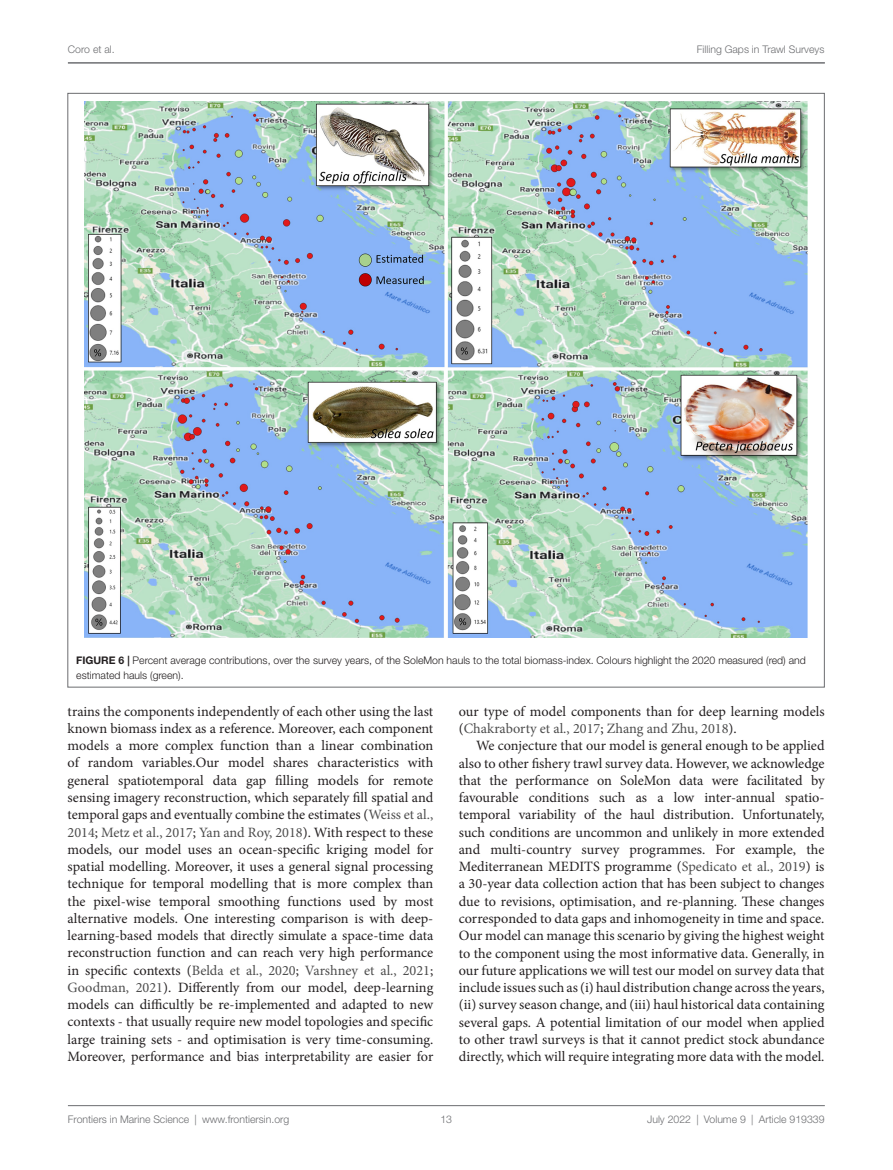
<style>
.page{position:relative;width:893px;height:1170px;background:#fff}
.page>*{position:absolute;margin:0;border:0;box-sizing:border-box;transform-origin:0 0}
.ParaIndent{font:14.25px/17.2px "Minion Pro";color:#231f20;text-align:justify}
.FigCaption{font:300 10.5px/14.2px "Helvetica Neue LT Std";color:#231f20}
.t1{font:300 10.5px "Helvetica Neue LT Std";color:#6c6d70}
.s1{font-weight:700}
.s2{color:#4d4d4d}
</style>
<div class="page">
<hr style="left:68px;top:1105px;width:757px;height:1px;background:#6c6d70">
<hr style="left:68px;top:63px;width:757px;height:1px;background:#6c6d70">
<img style="left:85px;top:102px;width:722px;height:535px">
<p class="t1" style="left:68px;top:43px;width:48px">Coro et al.</p>
<p class="t1" style="left:697px;top:43px;width:129px">Filling Gaps in Trawl Surveys</p>
<p class="FigCaption" style="left:76px;top:653px;width:731px"><span class="s1">FIGURE 6 |</span> Percent average contributions, over the survey years, of the SoleMon hauls to the total biomass-index. Colours highlight the 2020 measured (red) and estimated hauls (green).</p>
<p class="ParaIndent" style="left:68px;top:702px;width:367px">trains the components independently of each other using the last known biomass index as a reference. Moreover, each component models a more complex function than a linear combination of random variables.Our model shares characteristics with general spatiotemporal data gap filling models for remote sensing imagery reconstruction, which separately fill spatial and temporal gaps and eventually combine the estimates (<span class="s2">Weiss et al., 2014</span>; <span class="s2">Metz et al., 2017</span>; <span class="s2">Yan and Roy, 2018</span>). With respect to these models, our model uses an ocean-specific kriging model for spatial modelling. Moreover, it uses a general signal processing technique for temporal modelling that is more complex than the pixel-wise temporal smoothing functions used by most alternative models. One interesting comparison is with deep&shy;learning-based models that directly simulate a space-time data reconstruction function and can reach very high performance in specific contexts (<span class="s2">Belda et al., 2020</span>; <span class="s2">Varshney et al., 2021</span>; <span class="s2">Goodman, 2021</span>). Differently from our model, deep-learning models can difficultly be re-implemented and adapted to new contexts - that usually require new model topologies and specific large training sets - and optimisation is very time-consuming.<br>Moreover, performance and bias interpretability are easier for</p>
<p class="ParaIndent" style="left:459px;top:702px;width:367px">our type of model components than for deep learning models (<span class="s2">Chakraborty et al., 2017</span>; <span class="s2">Zhang and Zhu, 2018</span>).</p>
<p class="ParaIndent" style="left:459px;top:737px;width:367px;text-indent:17px">We conjecture that our model is general enough to be applied also to other fishery trawl survey data. However, we acknowledge that the performance on SoleMon data were facilitated by favourable conditions such as a low inter-annual spatio&shy;temporal variability of the haul distribution. Unfortunately, such conditions are uncommon and unlikely in more extended and multi-country survey programmes. For example, the Mediterranean MEDITS programme (<span class="s2">Spedicato et al., 2019</span>) is a 30-year data collection action that has been subject to changes due to revisions, optimisation, and re-planning. These changes corresponded to data gaps and inhomogeneity in time and space.<br>Our model can manage this scenario by giving the highest weight to the component using the most informative data. Generally, in our future applications we will test our model on survey data that include issues such as (i) haul distribution change across the years, (ii) survey season change, and (iii) haul historical data containing several gaps. A potential limitation of our model when applied to other trawl surveys is that it cannot predict stock abundance directly, which will require integrating more data with the model.</p>
<p class="t1" style="left:68px;top:1112px;width:223px">Frontiers in Marine Science | www.frontiersin.org</p>
<p class="t1" style="left:440px;top:1112px;width:13px">13</p>
<p class="t1" style="left:647px;top:1112px;width:179px">July 2022 | Volume 9 | Article 919339</p>
</div>
